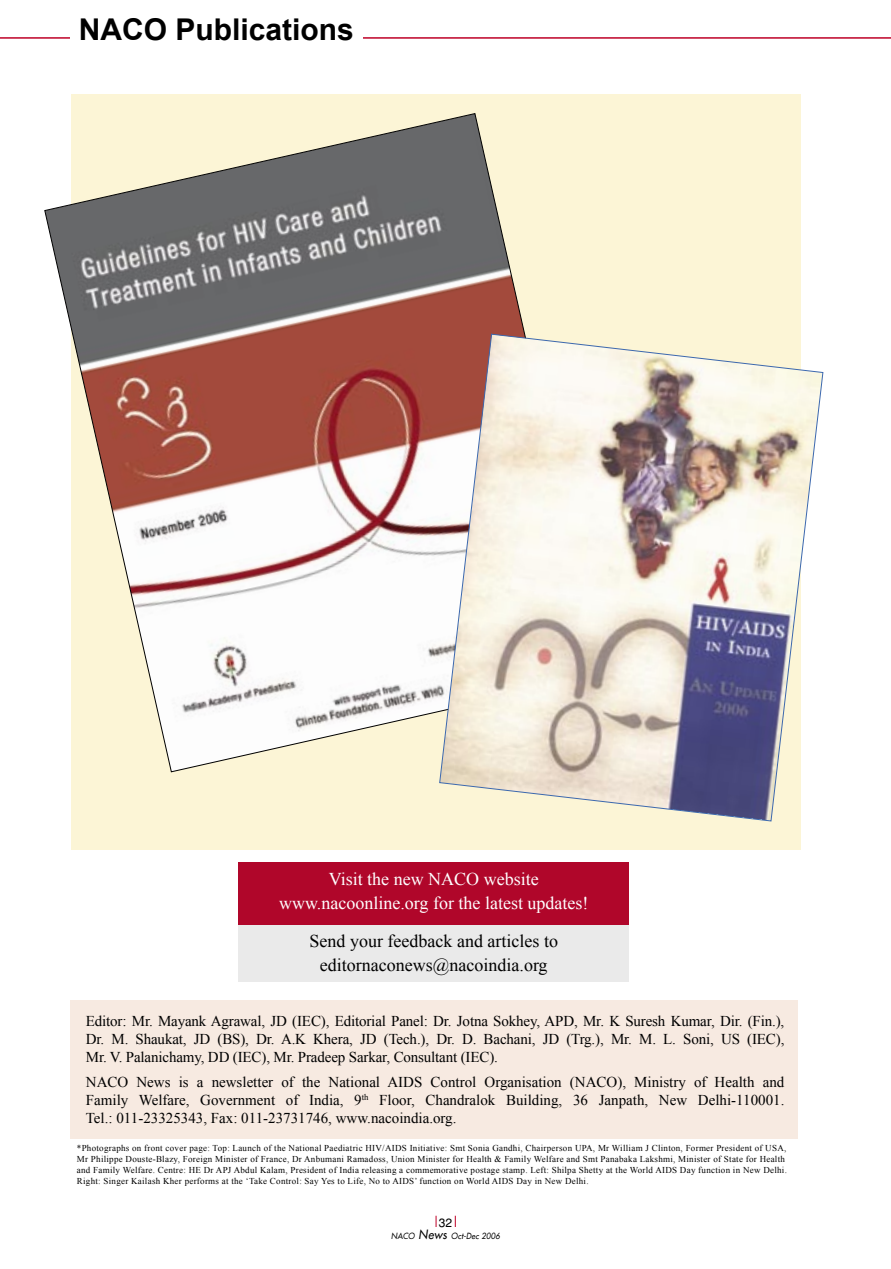
<style>
.page{position:relative;width:891px;height:1269px;background:#fff}
.page>*{position:absolute;margin:0;border:0;box-sizing:border-box;transform-origin:0 0}
.t1{font:700 30px "Arial";color:#000}
.t2{font:18px/24px "Times New Roman";color:#fff;text-align:center}
.t3{font:18px/24px "Times New Roman";color:#000;text-align:center}
.t4{font:15px/18px "Times New Roman";letter-spacing:-.01em;color:#000;text-align:justify}
.t5{font:12px "Helvetica";color:#000}
.t6{font:9px/10.8px "Times New Roman";letter-spacing:.03em;color:#000}
.t7{font:italic 8.25px "Futura 2";letter-spacing:.03em;color:#000;scale:.93 1}
.s1{font-size:12.45px}
</style>
<div class="page">
<hr style="left:0;top:37px;width:891px;height:2px;background:#be0027">
<div style="left:71px;top:94px;width:729px;height:756px;background:#fcf5d6"></div>
<div style="left:238px;top:862px;width:391px;height:83px;background:#b0062a"></div>
<div style="left:238px;top:926px;width:391px;height:56px;background:#eaeaea"></div>
<div style="left:70px;top:1000px;width:728px;height:139px;background:#f7eae1"></div>
<div style="left:70px;top:0;width:292px;height:58px;background:#fff"></div>
<svg style="left:44px;top:113px;width:481px;height:660px"></svg>
<svg style="left:439px;top:334px;width:384px;height:487px"></svg>
<h1 class="t1" style="left:79px;top:10px;width:277px">NACO Publications</h1>
<h2 class="t2" style="left:279px;top:867px;width:311px">Visit the new NACO website www.nacoonline.org for the latest updates!</h2>
<h2 class="t3" style="left:310px;top:929px;width:250px">Send your feedback and articles to editornaconews@nacoindia.org</h2>
<p class="t4" style="left:86px;top:1012px;width:700px">Editor: Mr. Mayank Agrawal, JD (IEC), Editorial Panel: Dr. Jotna Sokhey, APD, Mr. K Suresh Kumar, Dir. (Fin.), Dr. M. Shaukat, JD (BS), Dr. A.K Khera, JD (Tech.), Dr. D. Bachani, JD (Trg.), Mr. M. L. Soni, US (IEC), Mr. V. Palanichamy, DD (IEC), Mr. Pradeep Sarkar, Consultant (IEC).</p>
<p class="t4" style="left:86px;top:1073px;width:700px">NACO News is a newsletter of the National AIDS Control Organisation (NACO), Ministry of Health and Family Welfare, Government of India, 9<sup>th</sup> Floor, Chandralok Building, 36 Janpath, New Delhi-110001.<br>Tel.: 011-23325343, Fax: 011-23731746, www.nacoindia.org.</p>
<p class="t6" style="left:77px;top:1143px;width:712px">*Photographs on front cover page: Top: Launch of the National Paediatric HIV/AIDS Initiative: Smt Sonia Gandhi, Chairperson UPA, Mr William J Clinton, Former President of USA, Mr Philippe Douste-Blazy, Foreign Minister of France, Dr Anbumani Ramadoss, Union Minister for Health &amp; Family Welfare and Smt Panabaka Lakshmi, Minister of State for Health and Family Welfare. Centre: HE Dr APJ Abdul Kalam, President of India releasing a commemorative postage stamp. Left: Shilpa Shetty at the World AIDS Day function in New Delhi.<br>Right: Singer Kailash Kher performs at the ‘Take Control: Say Yes to Life, No to AIDS’ function on World AIDS Day in New Delhi.</p>
<h3 class="t5" style="left:439px;top:1215px;width:15px">32</h3>
<p class="t7" style="left:391px;top:1231px;width:119px">NACO <span class="s1">News</span> Oct-Dec 2006</p>
</div>
